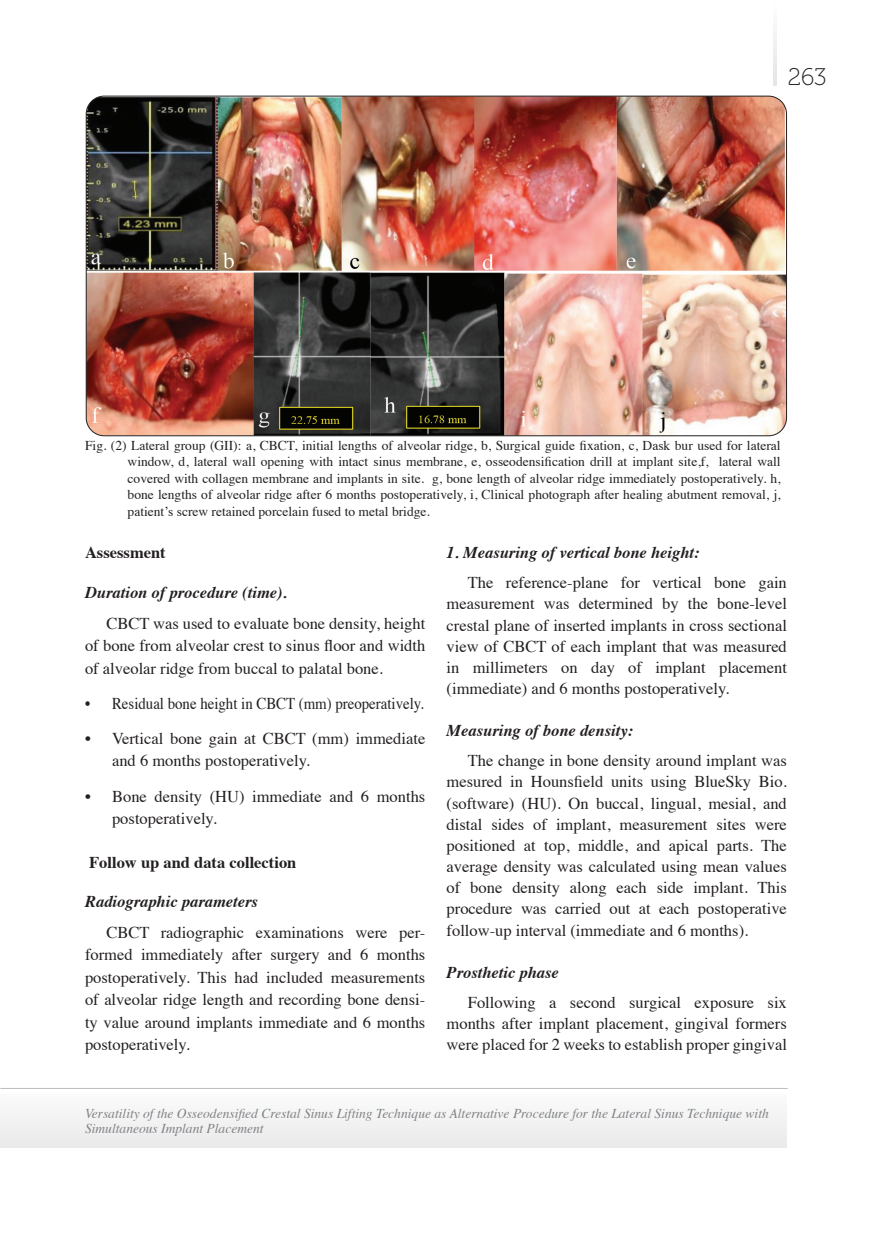
<style>
.page{position:relative;width:872px;height:1234px;background:#fff}
.page>*{position:absolute;margin:0;border:0;box-sizing:border-box;transform-origin:0 0}
.t1{font:24px "Museo 100";color:#231f20}
.t2{font:16.5px/21.1px "Times";color:#231f20;text-align:justify}
.t3{font:italic 700 16.5px "Times";color:#231f20}
.t4{font:16.5px "Times";color:#231f20;scale:.9 1}
.t5{font:700 16.5px "Times";color:#231f20}
.t6{font:13.5px/16.5px "Times";color:#231f20;text-align:justify}
.t7{font:italic 13.5px/15px "Times";color:#808285}
</style>
<div class="page">
<svg style="left:773px;top:32px;width:3px;height:53px"></svg>
<hr style="left:0;top:1087px;width:787px;height:1px;background:#bcbdc0">
<div style="left:0;top:1094px;width:787px;height:52px;background:#f2f2f3"></div>
<img style="left:86px;top:96px;width:700px;height:339px">
<h1 class="t1" style="left:787px;top:64px;width:40px">263</h1>
<p class="t6" style="left:128px;top:436px;width:654px;text-indent:-43px">Fig. (2) Lateral group (GII): a, CBCT, initial lengths of alveolar ridge, b, Surgical guide fixation, c, Dask bur used for lateral window, d, lateral wall opening with intact sinus membrane, e, osseodensification drill at implant site,f, lateral wall covered with collagen membrane and implants in site. g, bone length of alveolar ridge immediately postoperatively. h, bone lengths of alveolar ridge after 6 months postoperatively, i, Clinical photograph after healing abutment removal, j, patient’s screw retained porcelain fused to metal bridge.</p>
<p class="t5" style="left:85px;top:537px;width:82px">Assessment</p>
<p class="t3" style="left:85px;top:576px;width:203px">Duration of procedure (time).</p>
<p class="t2" style="left:85px;top:610px;width:342px;line-height:22.4px;text-indent:21px">CBCT was used to evaluate bone density, height of bone from alveolar crest to sinus floor and width of alveolar ridge from buccal to palatal bone.</p>
<p class="t4" style="left:85px;top:687px;width:378px">• Residual bone height in CBCT (mm) preoperatively.</p>
<p class="t2" style="left:112px;top:725px;width:315px;line-height:22.4px;text-indent:-27px">• Vertical bone gain at CBCT (mm) immediate and 6 months postoperatively.</p>
<p class="t2" style="left:112px;top:783px;width:315px;line-height:22.4px;text-indent:-27px">• Bone density (HU) immediate and 6 months postoperatively.</p>
<p class="t5" style="left:89px;top:846px;width:209px">Follow up and data collection</p>
<p class="t3" style="left:85px;top:885px;width:174px">Radiographic parameters</p>
<p class="t2" style="left:85px;top:919px;width:342px;line-height:22.4px;text-indent:21px">CBCT radiographic examinations were per&shy;formed immediately after surgery and 6 months postoperatively. This had included measurements of alveolar ridge length and recording bone densi&shy;ty value around implants immediate and 6 months postoperatively.</p>
<p class="t3" style="left:446px;top:537px;width:255px">1. Measuring of vertical bone height:</p>
<p class="t2" style="left:446px;top:570px;width:342px;text-indent:21px">The reference-plane for vertical bone gain measurement was determined by the bone-level crestal plane of inserted implants in cross sectional view of CBCT of each implant that was measured in millimeters on day of implant placement (immediate) and 6 months postoperatively.</p>
<p class="t3" style="left:446px;top:715px;width:188px">Measuring of bone density:</p>
<p class="t2" style="left:446px;top:748px;width:342px;text-indent:21px">The change in bone density around implant was mesured in Hounsfield units using BlueSky Bio. (software) (HU). On buccal, lingual, mesial, and distal sides of implant, measurement sites were positioned at top, middle, and apical parts. The average density was calculated using mean values of bone density along each side implant. This procedure was carried out at each postoperative follow-up interval (immediate and 6 months).</p>
<p class="t3" style="left:446px;top:956px;width:114px">Prosthetic phase</p>
<p class="t2" style="left:446px;top:989px;width:342px;text-indent:21px">Following a second surgical exposure six months after implant placement, gingival formers were placed for 2 weeks to establish proper gingival</p>
<p class="t7" style="left:85px;top:1104px;width:685px">Versatility of the Osseodensified Crestal Sinus Lifting Technique as Alternative Procedure for the Lateral Sinus Technique with<br>Simultaneous Implant Placement</p>
</div>
